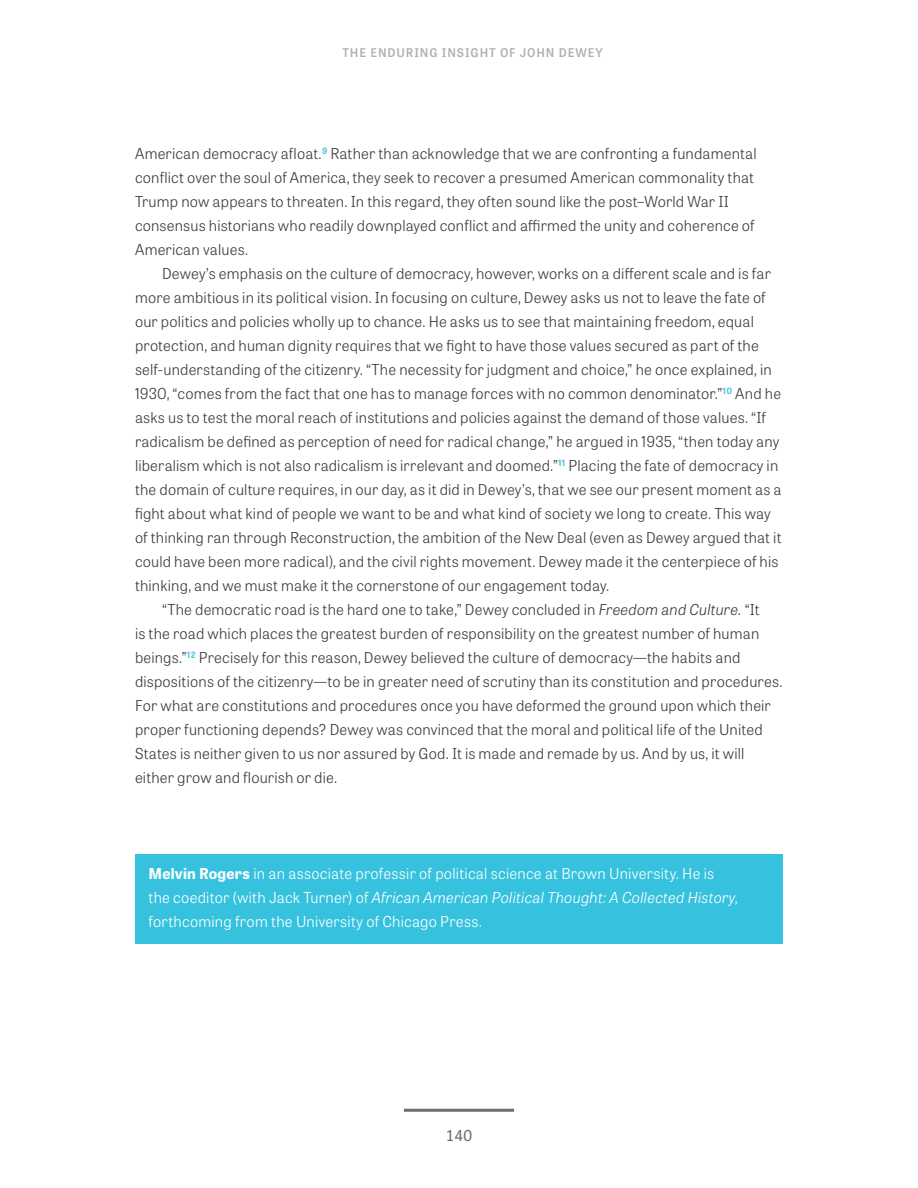
<style>
.page{position:relative;width:918px;height:1188px;background:#fff}
.page>*{position:absolute;margin:0;border:0;box-sizing:border-box;transform-origin:0 0}
.P1{font:300 15px/24px "Tablet Gothic";letter-spacing:.01em;color:#3e3e3f}
.P2{font:300 15px/24px "Tablet Gothic";letter-spacing:.015em;color:#fff}
.t1{font:15px "Tablet Gothic";color:#6c6d70}
.t2{font:600 12px "Tablet Gothic";letter-spacing:.075em;color:#b0b1b5}
.s1{font-style:italic}
.s2{font-weight:700}
</style>
<div class="page">
<hr style="left:404px;top:1109px;width:110px;height:3px;background:#6c6d70">
<div style="left:135px;top:854px;width:648px;height:90px;background:#36c2de"></div>
<p class="t2" style="left:342px;top:44px;width:262px">THE ENDURING INSIGHT OF JOHN DEWEY</p>
<p class="P1" style="left:135px;top:141px;width:623px">American democracy afloat.<sup>9</sup> Rather than acknowledge that we are confronting a fundamental conflict over the soul of America, they seek to recover a presumed American commonality that Trump now appears to threaten. In this regard, they often sound like the post–World War II consensus historians who readily downplayed conflict and affirmed the unity and coherence of American values.</p>
<p class="P1" style="left:135px;top:261px;width:648px;text-indent:27px">Dewey’s emphasis on the culture of democracy, however, works on a different scale and is far more ambitious in its political vision. In focusing on culture, Dewey asks us not to leave the fate of our politics and policies wholly up to chance. He asks us to see that maintaining freedom, equal protection, and human dignity requires that we fight to have those values secured as part of the self-understanding of the citizenry. “The necessity for judgment and choice,” he once explained, in 1930, “comes from the fact that one has to manage forces with no common denominator.”<sup>10</sup> And he asks us to test the moral reach of institutions and policies against the demand of those values. “If radicalism be defined as perception of need for radical change,” he argued in 1935, “then today any liberalism which is not also radicalism is irrelevant and doomed.”<sup>11</sup> Placing the fate of democracy in the domain of culture requires, in our day, as it did in Dewey’s, that we see our present moment as a fight about what kind of people we want to be and what kind of society we long to create. This way of thinking ran through Reconstruction, the ambition of the New Deal (even as Dewey argued that it could have been more radical), and the civil rights movement. Dewey made it the centerpiece of his thinking, and we must make it the cornerstone of our engagement today.</p>
<p class="P1" style="left:135px;top:597px;width:649px;text-indent:27px">“The democratic road is the hard one to take,” Dewey concluded in <span class="s1">Freedom and Culture.</span> “It<br>is the road which places the greatest burden of responsibility on the greatest number of human beings.”<sup>12</sup> Precisely for this reason, Dewey believed the culture of democracy—the habits and dispositions of the citizenry—to be in greater need of scrutiny than its constitution and procedures.<br>For what are constitutions and procedures once you have deformed the ground upon which their proper functioning depends? Dewey was convinced that the moral and political life of the United States is neither given to us nor assured by God. It is made and remade by us. And by us, it will either grow and flourish or die.</p>
<p class="P2" style="left:148px;top:861px;width:591px"><span class="s2">Melvin Rogers</span> in an associate professir of political science at Brown University. He is the coeditor (with Jack Turner) of <span class="s1">African American Political Thought: A Collected History</span>, forthcoming from the University of Chicago Press.</p>
<p class="t1" style="left:446px;top:1125px;width:28px">140</p>
</div>
